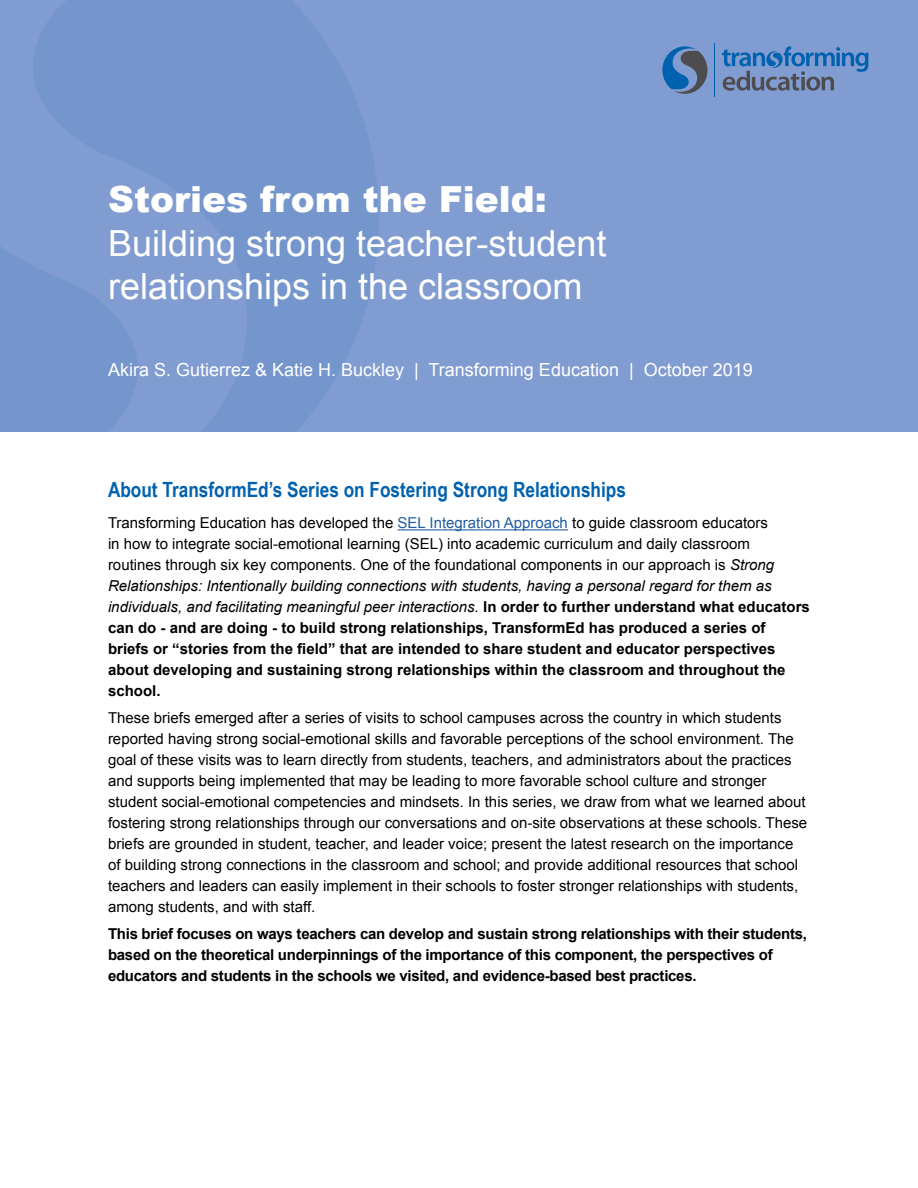
<style>
.page{position:relative;width:918px;height:1188px;background:#fff}
.page>*{position:absolute;margin:0;border:0;box-sizing:border-box;transform-origin:0 0}
.t1{font:36px/43.2px "Arial";color:#fff}
.t2{font:900 36px "Arial";color:#fff}
.t3{font:700 21px "Arial Narrow";color:#0061af}
.t4{font:18px "Arial";color:#fff}
.t5{font:15px/21px "Arial";color:#000}
.t6{font:700 15px/21px "Arial";color:#000}
.t7{font:700 15px/21px "Arial";letter-spacing:-.02em;color:#000}
.s1{font-weight:400}
.s2{font-weight:400;color:#215e9e}
.s3{font-weight:400;font-style:italic}
</style>
<div class="page">
<div style="left:0;top:0;width:918px;height:435px;background:#819cd0"></div>
<svg style="left:0;top:0;width:379px;height:433px;fill:#7496cc"></svg>
<div style="left:0;top:433px;width:918px;height:755px;background:#fff"></div>
<svg style="left:662px;top:46px;width:45px;height:48px"></svg>
<hr style="left:714px;top:43px;width:1px;height:53px;background:#0061af">
<svg style="left:722px;top:46px;width:147px;height:45px"></svg>
<hr style="left:398px;top:529px;width:170px;height:1px;background:#215e9e">
<h1 class="t2" style="left:108px;top:173px;width:440px">Stories from the Field:</h1>
<h1 class="t1" style="left:108px;top:222px;width:500px">Building strong teacher-student relationships in the classroom</h1>
<p class="t4" style="left:108px;top:358px;width:646px">Akira S. Gutierrez &amp; Katie H. Buckley | Transforming Education | October 2019</p>
<h2 class="t3" style="left:108px;top:473px;width:519px">About TransformEd’s Series on Fostering Strong Relationships</h2>
<p class="t6" style="left:108px;top:513px;width:703px"><span class="s1">Transforming Education has developed the</span> <span class="s2">SEL Integration Approach</span> <span class="s1">to guide classroom educators<br>in how to integrate social-emotional learning (SEL) into academic curriculum and daily classroom<br>routines through six key components. One of the foundational components in our approach is</span> <span class="s3">Strong Relationships: Intentionally building connections with students, having a personal regard for them as individuals, and facilitating meaningful peer interactions.</span> In order to further understand what educators can do - and are doing - to build strong relationships, TransformEd has produced a series of briefs or “stories from the field” that are intended to share student and educator perspectives about developing and sustaining strong relationships within the classroom and throughout the school.</p>
<p class="t5" style="left:108px;top:708px;width:701px">These briefs emerged after a series of visits to school campuses across the country in which students reported having strong social-emotional skills and favorable perceptions of the school environment. The goal of these visits was to learn directly from students, teachers, and administrators about the practices and supports being implemented that may be leading to more favorable school culture and stronger student social-emotional competencies and mindsets. In this series, we draw from what we learned about fostering strong relationships through our conversations and on-site observations at these schools. These briefs are grounded in student, teacher, and leader voice; present the latest research on the importance of building strong connections in the classroom and school; and provide additional resources that school teachers and leaders can easily implement in their schools to foster stronger relationships with students, among students, and with staff.</p>
<p class="t7" style="left:108px;top:924px;width:701px">This brief focuses on ways teachers can develop and sustain strong relationships with their students, based on the theoretical underpinnings of the importance of this component, the perspectives of educators and students in the schools we visited, and evidence-based best practices.</p>
</div>
